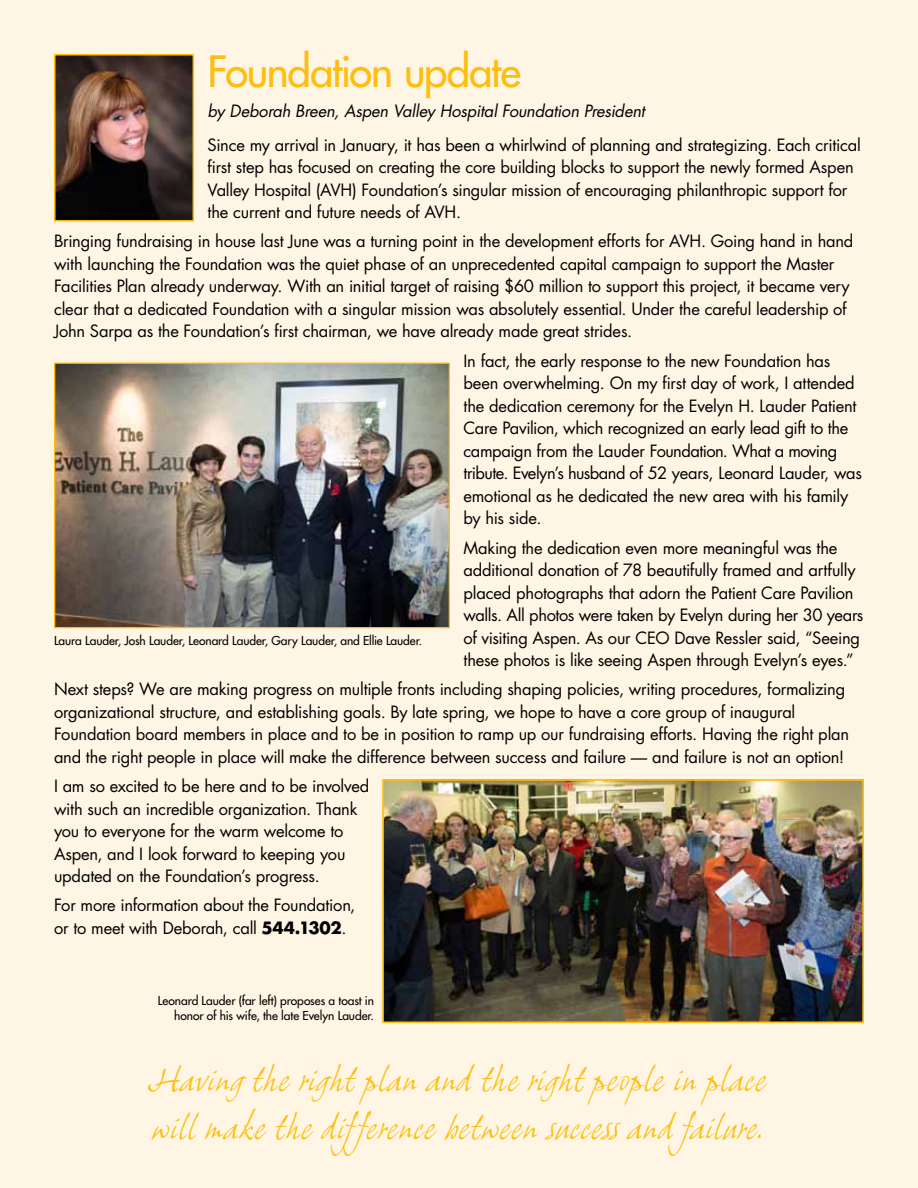
<style>
.page{position:relative;width:918px;height:1188px;background:#fff5e4}
.page>*{position:absolute;margin:0;border:0;box-sizing:border-box;transform-origin:0 0}
.t1{font:42px "Futura";letter-spacing:-.03em;color:#febe10}
.t2{font:italic 33px/48px "Grimshaw Hand ITC";letter-spacing:-.015em;color:#febe10}
.t3{font:16.5px/22.5px "Futura";letter-spacing:-.015em;color:#000}
.t4{font:italic 16.5px "Futura";letter-spacing:-.015em;color:#000}
.t5{font:12px/15px "Futura";letter-spacing:-.005em;color:#000;text-align:right}
.s1{font-weight:700}
</style>
<div class="page">
<img style="left:57px;top:57px;width:134px;height:162px">
<div style="left:54px;top:54px;width:140px;height:168px;border:2px solid #febe10"></div>
<img style="left:56px;top:365px;width:392px;height:261px">
<div style="left:54px;top:363px;width:396px;height:265px;border:1px solid #febe10"></div>
<img style="left:385px;top:782px;width:476px;height:238px">
<div style="left:382px;top:779px;width:482px;height:244px;border:2px solid #febe10"></div>
<h1 class="t1" style="left:208px;top:44px;width:315px">Foundation update</h1>
<p class="t4" style="left:208px;top:99px;width:439px">by Deborah Breen, Aspen Valley Hospital Foundation President</p>
<p class="t3" style="left:208px;top:133px;width:655px">Since my arrival in January, it has been a whirlwind of planning and strategizing. Each critical first step has focused on creating the core building blocks to support the newly formed Aspen Valley Hospital (AVH) Foundation’s singular mission of encouraging philanthropic support for the current and future needs of AVH.</p>
<p class="t3" style="left:54px;top:230px;width:801px">Bringing fundraising in house last June was a turning point in the development efforts for AVH. Going hand in hand with launching the Foundation was the quiet phase of an unprecedented capital campaign to support the Master Facilities Plan already underway. With an initial target of raising $60 million to support this project, it became very clear that a dedicated Foundation with a singular mission was absolutely essential. Under the careful leadership of John Sarpa as the Foundation’s first chairman, we have already made great strides.</p>
<p class="t3" style="left:464px;top:349px;width:400px">In fact, the early response to the new Foundation has been overwhelming. On my first day of work, I attended the dedication ceremony for the Evelyn H. Lauder Patient Care Pavilion, which recognized an early lead gift to the campaign from the Lauder Foundation. What a moving tribute. Evelyn’s husband of 52 years, Leonard Lauder, was emotional as he dedicated the new area with his family by his side.</p>
<p class="t3" style="left:464px;top:536px;width:402px">Making the dedication even more meaningful was the additional donation of 78 beautifully framed and artfully placed photographs that adorn the Patient Care Pavilion walls. All photos were taken by Evelyn during her 30 years of visiting Aspen. As our CEO Dave Ressler said, “Seeing these photos is like seeing Aspen through Evelyn’s eyes.”</p>
<p class="t3" style="left:54px;top:678px;width:797px">Next steps? We are making progress on multiple fronts including shaping policies, writing procedures, formalizing organizational structure, and establishing goals. By late spring, we hope to have a core group of inaugural Foundation board members in place and to be in position to ramp up our fundraising efforts. Having the right plan and the right people in place will make the difference between success and failure — and failure is not an option!</p>
<p class="t3" style="left:54px;top:775px;width:317px">I am so excited to be here and to be involved with such an incredible organization. Thank you to everyone for the warm welcome to Aspen, and I look forward to keeping you updated on the Foundation’s progress.</p>
<p class="t3" style="left:54px;top:894px;width:303px">For more information about the Foundation, or to meet with Deborah, call <span class="s1">544.1302</span>.</p>
<p class="t5" style="left:54px;top:633px;width:370px">Laura Lauder, Josh Lauder, Leonard Lauder, Gary Lauder, and Ellie Lauder.</p>
<p class="t5" style="left:158px;top:993px;width:218px">Leonard Lauder (far left) proposes a toast in honor of his wife, the late Evelyn Lauder.</p>
<h2 class="t2" style="left:150px;top:1055px;width:619px">Having the right plan and the right people in place will make the difference between success and failure.</h2>
</div>
